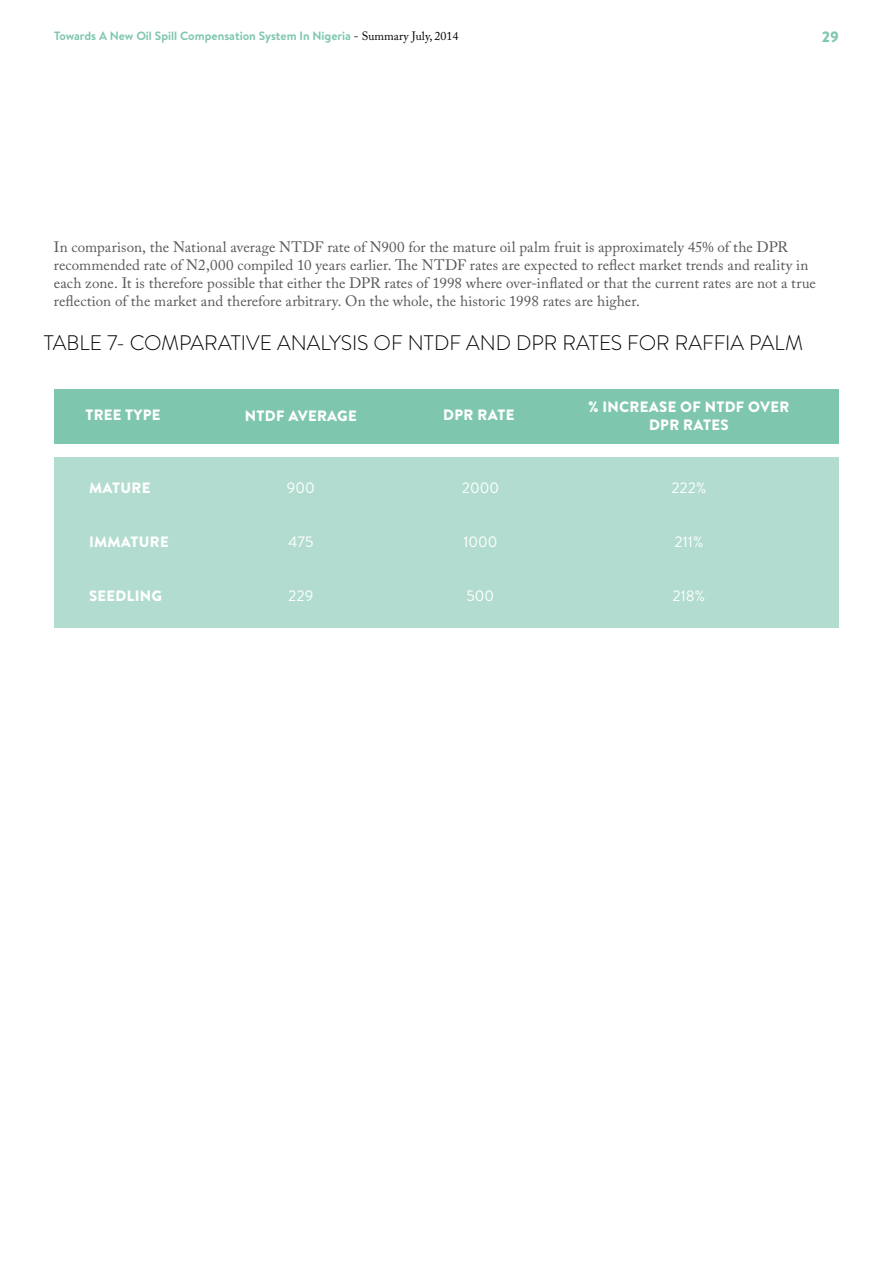
<style>
.page{position:relative;width:893px;height:1263px;background:#fff}
.page>*{position:absolute;margin:0;border:0;box-sizing:border-box;transform-origin:0 0}
.t1{font:300 21px "Brandon Text";letter-spacing:-.005em;color:#000}
.t2{font:15px/18px "Adobe Caslon Pro";letter-spacing:.005em;color:#575756}
.t3{font:900 15px/18px "Brandon Text";letter-spacing:.02em;color:#fff;text-align:center}
.t4{font:15px "Brandon Text";color:#fff}
.t5{font:900 15px "Brandon Text";color:#7fc6af}
.t6{font:700 12px "Brandon Text";color:#7fc6af}
.s1{font-family:"Adobe Caslon Pro";font-weight:400;color:#000}
</style>
<div class="page">
<div style="left:55px;top:457px;width:784px;height:171px;background:#b2dccf"></div>
<div style="left:54px;top:389px;width:784px;height:55px;background:#7fc6af"></div>
<p class="t6" style="left:54px;top:28px;width:406px">Towards A New Oil Spill Compensation System In Nigeria <span class="s1">- Summary July, 2014</span></p>
<p class="t5" style="left:822px;top:26px;width:19px">29</p>
<p class="t2" style="left:54px;top:238px;width:763px">In comparison, the National average NTDF rate of N900 for the mature oil palm fruit is approximately 45% of the DPR recommended rate of N2,000 compiled 10 years earlier. The NTDF rates are expected to reflect market trends and reality in each zone. It is therefore possible that either the DPR rates of 1998 where over-inflated or that the current rates are not a true reflection of the market and therefore arbitrary. On the whole, the historic 1998 rates are higher.</p>
<h1 class="t1" style="left:44px;top:328px;width:761px">TABLE 7- COMPARATIVE ANALYSIS OF NTDF AND DPR RATES FOR RAFFIA PALM</h1>
<p class="t3" style="left:85px;top:406px;width:77px">TREE TYPE</p>
<p class="t3" style="left:245px;top:406px;width:114px">NTDF AVERAGE</p>
<p class="t3" style="left:443px;top:406px;width:73px">DPR RATE</p>
<p class="t3" style="left:588px;top:397px;width:203px">% INCREASE OF NTDF OVER<br>DPR RATES</p>
<p class="t3" style="left:89px;top:478px;width:63px">MATURE</p>
<p class="t4" style="left:287px;top:477px;width:29px">900</p>
<p class="t4" style="left:462px;top:477px;width:39px">2000</p>
<p class="t4" style="left:671px;top:477px;width:37px">222%</p>
<p class="t3" style="left:89px;top:532px;width:81px">IMMATURE</p>
<p class="t4" style="left:288px;top:531px;width:27px">475</p>
<p class="t4" style="left:463px;top:531px;width:35px">1000</p>
<p class="t4" style="left:675px;top:531px;width:30px">211%</p>
<p class="t3" style="left:89px;top:586px;width:75px">SEEDLING</p>
<p class="t4" style="left:288px;top:585px;width:27px">229</p>
<p class="t4" style="left:466px;top:585px;width:29px">500</p>
<p class="t4" style="left:673px;top:585px;width:34px">218%</p>
</div>
